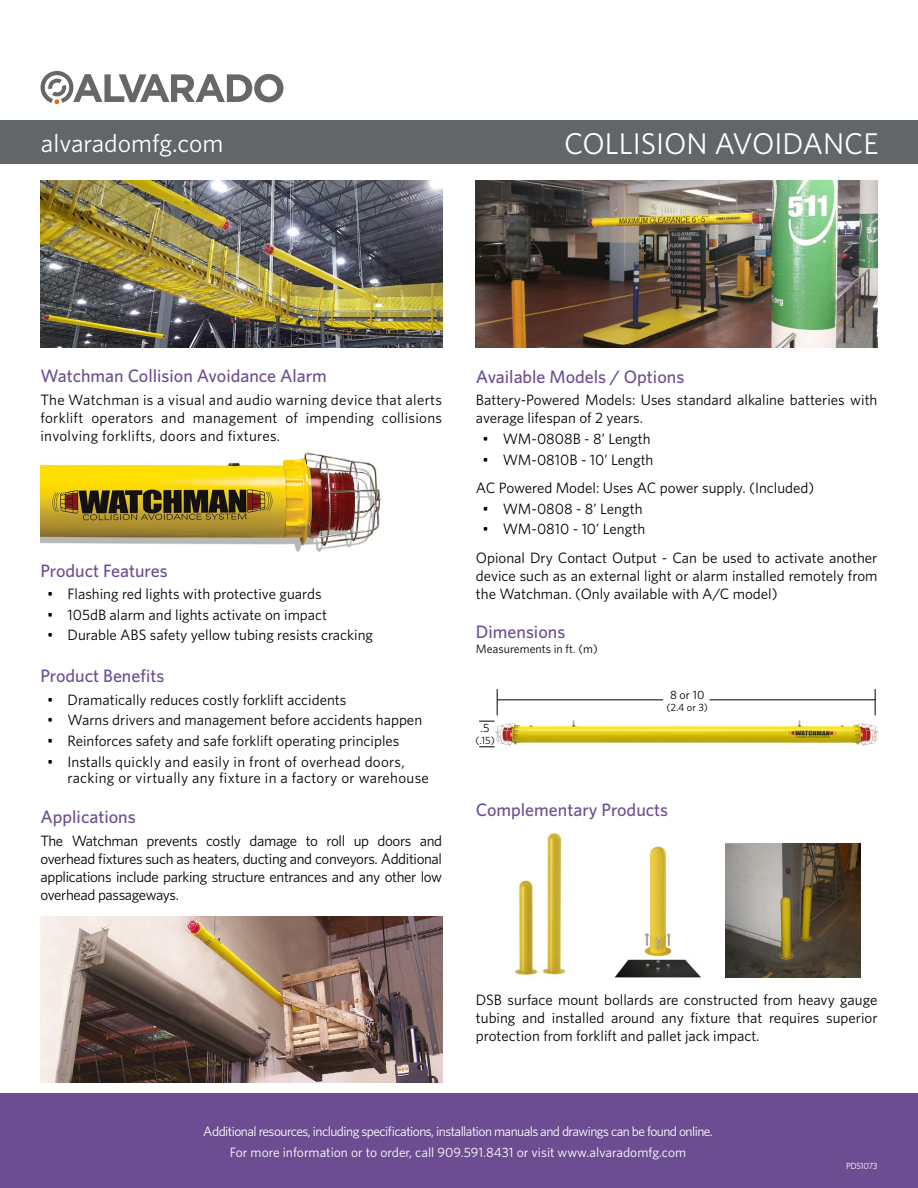
<style>
.page{position:relative;width:918px;height:1188px;background:#fff}
.page>*{position:absolute;margin:0;border:0;box-sizing:border-box;transform-origin:0 0}
.t1{font:30px "Whitney";color:#fff}
.t2{font:25.5px "Whitney";color:#fff}
.t3{font:500 18px "Whitney";color:#6d4d91}
.t4{font:15px/18px "Whitney";color:#000}
.t5{font:15px/16.5px "Whitney";letter-spacing:.02em;color:#000}
.t6{font:13.5px/21px "Whitney";letter-spacing:-.04em;color:#fff;text-align:center}
.t7{font:12px "Whitney";color:#000}
.t8{font:10.5px "Whitney";color:#000}
.t9{font:9px "Whitney";letter-spacing:-.04em;color:#fff}
</style>
<div class="page">
<img style="left:476px;top:181px;width:402px;height:166px">
<div style="left:0;top:1094px;width:918px;height:94px;background:#6d4d91"></div>
<div style="left:0;top:120px;width:918px;height:44px;background:#636669"></div>
<svg style="left:40px;top:71px;width:243px;height:33px"></svg>
<img style="left:40px;top:452px;width:341px;height:100px">
<img style="left:40px;top:181px;width:402px;height:166px">
<img style="left:40px;top:916px;width:402px;height:167px">
<img style="left:479px;top:699px;width:399px;height:48px">
<svg style="left:497px;top:690px;width:1px;height:25px"></svg>
<svg style="left:875px;top:690px;width:1px;height:25px"></svg>
<hr style="left:497px;top:700px;width:166px;height:1px;background:#000">
<hr style="left:710px;top:700px;width:166px;height:1px;background:#000">
<svg style="left:479px;top:721px;width:16px;height:1px"></svg>
<svg style="left:479px;top:747px;width:16px;height:1px"></svg>
<img style="left:614px;top:846px;width:87px;height:132px">
<img style="left:514px;top:832px;width:52px;height:144px">
<img style="left:726px;top:843px;width:134px;height:135px">
<h2 class="t2" style="left:41px;top:126px;width:184px">alvaradomfg.com</h2>
<h1 class="t1" style="left:564px;top:123px;width:316px">COLLISION AVOIDANCE</h1>
<p class="t3" style="left:40px;top:364px;width:288px">Watchman Collision Avoidance Alarm</p>
<p class="t4" style="left:40px;top:390px;width:403px;text-align:justify">The Watchman is a visual and audio warning device that alerts forklift operators and management of impending collisions involving forklifts, doors and fixtures.</p>
<p class="t3" style="left:40px;top:558px;width:129px">Product Features</p>
<p class="t4" style="left:47px;top:584px;width:276px">• Flashing red lights with protective guards</p>
<p class="t4" style="left:47px;top:605px;width:281px">• 105dB alarm and lights activate on impact</p>
<p class="t4" style="left:47px;top:626px;width:327px">• Durable ABS safety yellow tubing resists cracking</p>
<p class="t3" style="left:40px;top:664px;width:125px">Product Benefits</p>
<p class="t4" style="left:47px;top:690px;width:301px">• Dramatically reduces costly forklift accidents</p>
<p class="t4" style="left:47px;top:711px;width:376px">• Warns drivers and management before accidents happen</p>
<p class="t4" style="left:47px;top:732px;width:354px">• Reinforces safety and safe forklift operating principles</p>
<p class="t5" style="left:68px;top:753px;width:363px;text-indent:-20px">• Installs quickly and easily in front of overhead doors, racking or virtually any fixture in a factory or warehouse</p>
<p class="t3" style="left:40px;top:805px;width:97px">Applications</p>
<p class="t4" style="left:40px;top:831px;width:403px;text-align:justify">The Watchman prevents costly damage to roll up doors and overhead fixtures such as heaters, ducting and conveyors. Additional applications include parking structure entrances and any other low overhead passageways.</p>
<p class="t3" style="left:476px;top:365px;width:210px">Available Models / Options</p>
<p class="t4" style="left:476px;top:391px;width:403px">Battery-Powered Models: Uses standard alkaline batteries with average lifespan of 2 years.</p>
<p class="t4" style="left:483px;top:430px;width:170px">• WM-0808B - 8’ Length</p>
<p class="t4" style="left:476px;top:445px;width:340px;line-height:28.2px;text-indent:7px">• WM-0810B - 10’ Length<br>AC Powered Model: Uses AC power supply. (Included)</p>
<p class="t4" style="left:483px;top:499px;width:161px">• WM-0808 - 8’ Length</p>
<p class="t4" style="left:476px;top:515px;width:403px;line-height:28.2px;text-indent:7px">• WM-0810 - 10’ Length<br>Opional Dry Contact Output - Can be used to activate another</p>
<p class="t4" style="left:476px;top:566px;width:403px">device such as an external light or alarm installed remotely from the Watchman. (Only available with A/C model)</p>
<p class="t3" style="left:476px;top:620px;width:91px">Dimensions</p>
<p class="t7" style="left:476px;top:641px;width:123px">Measurements in ft. (m)</p>
<p class="t7" style="left:481px;top:719px;width:11px">.5</p>
<p class="t8" style="left:475px;top:733px;width:21px">(.15)</p>
<p class="t7" style="left:670px;top:687px;width:36px">8 or 10</p>
<p class="t8" style="left:667px;top:700px;width:43px">(2.4 or 3)</p>
<p class="t3" style="left:476px;top:798px;width:194px">Complementary Products</p>
<p class="t4" style="left:476px;top:991px;width:403px;text-align:justify">DSB surface mount bollards are constructed from heavy gauge tubing and installed around any fixture that requires superior protection from forklift and pallet jack impact.</p>
<p class="t6" style="left:203px;top:1121px;width:511px">Additional resources, including specifications, installation manuals and drawings can be found online.<br>For more information or to order, call 909.591.8431 or visit www.alvaradomfg.com</p>
<p class="t9" style="left:846px;top:1160px;width:33px">PDS1073</p>
</div>
